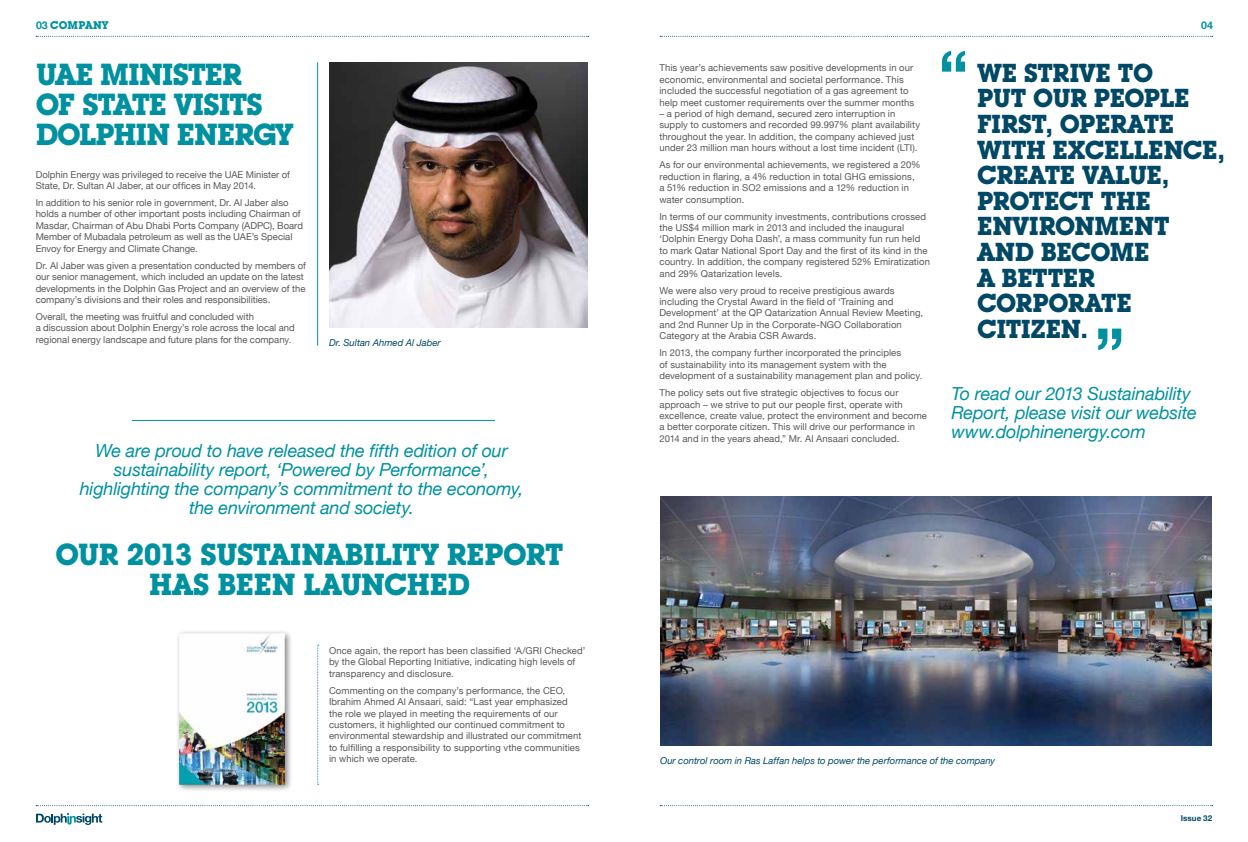
<style>
.page{position:relative;width:1248px;height:842px;background:#fff}
.page>*{position:absolute;margin:0;border:0;box-sizing:border-box;transform-origin:0 0}
.t1{font:700 30px/30px "Lubalin Graph IT Cby BT";letter-spacing:-.035em;color:#0091a0;text-align:center}
.t2{font:700 25.6px/25.6px "Lubalin Graph IT Cby BT";letter-spacing:-.03em;color:#004865}
.t3{font:italic 18px/18.8px "Helvetica Neue";letter-spacing:-.01em;color:#0091a0;text-align:center}
.t4{font:700 11px "Lubalin Graph IT Cby BT";letter-spacing:.005em;color:#0091a0}
.t5{font:700 10.6px "Helvetica Neue";color:#0091a0}
.t6{font:9.5px/11.4px "Helvetica Neue";letter-spacing:.005em;color:#58595b}
.t7{font:italic 9.5px "Helvetica Neue";color:#004865}
.t8{font:700 8px "Helvetica Neue";letter-spacing:.005em;color:#004865}
.s1{font-family:"Helvetica Neue";font-size:10.6px}
</style>
<div class="page">
<svg style="left:36px;top:814px;width:66px;height:11px"></svg>
<svg style="left:317px;top:645px;width:2px;height:140px"></svg>
<hr style="left:132px;top:420px;width:363px;height:1px;background:#0091a0">
<img style="left:660px;top:497px;width:551px;height:248px">
<hr style="left:317px;top:62px;width:1px;height:284px;background:#0091a0">
<img style="left:329px;top:62px;width:259px;height:265px">
<svg style="left:942px;top:51px;width:22px;height:21px"></svg>
<svg style="left:1098px;top:329px;width:23px;height:21px"></svg>
<svg style="left:660px;top:36px;width:552px;height:1px"></svg>
<svg style="left:660px;top:805px;width:552px;height:1px"></svg>
<svg style="left:36px;top:36px;width:552px;height:1px"></svg>
<svg style="left:36px;top:805px;width:552px;height:1px"></svg>
<div style="left:176px;top:630px;width:116px;height:163px;background:#000;opacity:.49"></div>
<img style="left:180px;top:634px;width:104px;height:150px">
<p class="t4" style="left:36px;top:19px;width:74px"><span class="s1">03</span> COMPANY</p>
<p class="t5" style="left:1200px;top:17px;width:13px">04</p>
<h1 class="t1" style="left:36px;top:59px;width:259px;text-align:left">UAE MINISTER<br>OF STATE VISITS<br>DOLPHIN ENERGY</h1>
<p class="t6" style="left:36px;top:169px;width:256px">Dolphin Energy was privileged to receive the UAE Minister of<br>State, Dr. Sultan Al Jaber, at our offices in May 2014.</p>
<p class="t6" style="left:36px;top:197px;width:269px">In addition to his senior role in government, Dr. Al Jaber also holds a number of other important posts including Chairman of Masdar, Chairman of Abu Dhabi Ports Company (ADPC), Board Member of Mubadala petroleum as well as the UAE’s Special Envoy for Energy and Climate Change.</p>
<p class="t6" style="left:36px;top:260px;width:272px">Dr. Al Jaber was given a presentation conducted by members of our senior management, which included an update on the latest developments in the Dolphin Gas Project and an overview of the company’s divisions and their roles and responsibilities.</p>
<p class="t6" style="left:36px;top:311px;width:261px">Overall, the meeting was fruitful and concluded with<br>a discussion about Dolphin Energy’s role across the local and regional energy landscape and future plans for the company.</p>
<p class="t7" style="left:329px;top:335px;width:113px">Dr. Sultan Ahmed Al Jaber</p>
<h3 class="t3" style="left:80px;top:442px;width:445px">We are proud to have released the fifth edition of our sustainability report, ‘Powered by Performance’, highlighting the company’s commitment to the economy, the environment and society.</h3>
<h1 class="t1" style="left:56px;top:539px;width:510px">OUR 2013 SUSTAINABILITY REPORT<br>HAS BEEN LAUNCHED</h1>
<p class="t6" style="left:329px;top:645px;width:258px">Once again, the report has been classified ‘A/GRI Checked’ by the Global Reporting Initiative, indicating high levels of transparency and disclosure.</p>
<p class="t6" style="left:329px;top:685px;width:254px">Commenting on the company’s performance, the CEO, Ibrahim Ahmed Al Ansaari, said: “Last year emphasized the role we played in meeting the requirements of our customers, it highlighted our continued commitment to environmental stewardship and illustrated our commitment to fulfilling a responsibility to supporting vthe communities in which we operate.</p>
<p class="t6" style="left:659px;top:63px;width:256px">This year’s achievements saw positive developments in our economic, environmental and societal performance. This included the successful negotiation of a gas agreement to help meet customer requirements over the summer months</p>
<p class="t6" style="left:659px;top:108px;width:262px">– a period of high demand, secured zero interruption in supply to customers and recorded 99.997% plant availability throughout the year. In addition, the company achieved just under 23 million man hours without a lost time incident (LTI).</p>
<p class="t6" style="left:659px;top:160px;width:263px">As for our environmental achievements, we registered a 20% reduction in flaring, a 4% reduction in total GHG emissions, a 51% reduction in SO2 emissions and a 12% reduction in water consumption.</p>
<p class="t6" style="left:659px;top:211px;width:272px">In terms of our community investments, contributions crossed the US$4 million mark in 2013 and included the inaugural ‘Dolphin Energy Doha Dash’, a mass community fun run held to mark Qatar National Sport Day and the first of its kind in the country. In addition, the company registered 52% Emiratization and 29% Qatarization levels.</p>
<p class="t6" style="left:659px;top:285px;width:265px">We were also very proud to receive prestigious awards including the Crystal Award in the field of ‘Training and Development’ at the QP Qatarization Annual Review Meeting, and 2nd Runner Up in the Corporate-NGO Collaboration Category at the Arabia CSR Awards.</p>
<p class="t6" style="left:659px;top:348px;width:264px">In 2013, the company further incorporated the principles<br>of sustainability into its management system with the development of a sustainability management plan and policy.</p>
<p class="t6" style="left:659px;top:388px;width:269px">The policy sets out five strategic objectives to focus our approach – we strive to put our people first, operate with excellence, create value, protect the environment and become a better corporate citizen. This will drive our performance in 2014 and in the years ahead,” Mr. Al Ansaari concluded.</p>
<h2 class="t2" style="left:976px;top:60px;width:249px">WE STRIVE TO<br>PUT OUR PEOPLE<br>FIRST, OPERATE<br>WITH EXCELLENCE,<br>CREATE VALUE,<br>PROTECT THE<br>ENVIRONMENT<br>AND BECOME<br>A BETTER<br>CORPORATE<br>CITIZEN.</h2>
<h3 class="t3" style="left:951px;top:386px;width:247px;text-align:left">To read our 2013 Sustainability<br>Report, please visit our website www.dolphinenergy.com</h3>
<p class="t7" style="left:660px;top:753px;width:336px">Our control room in Ras Laffan helps to power the performance of the company</p>
<p class="t8" style="left:1180px;top:811px;width:33px">Issue 32</p>
</div>
